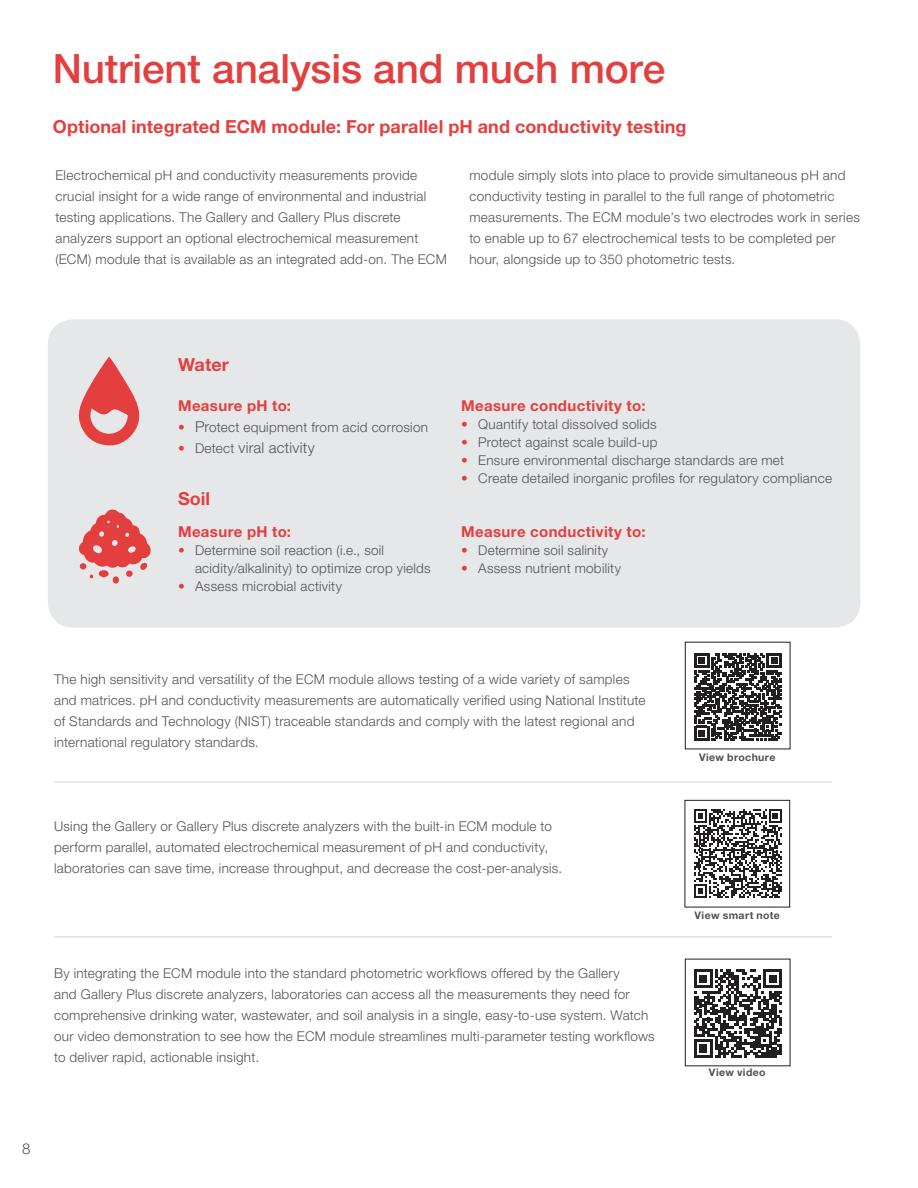
<style>
.page{position:relative;width:918px;height:1188px;background:#fff}
.page>*{position:absolute;margin:0;border:0;box-sizing:border-box;transform-origin:0 0}
.Headline{font:500 40.5px "Helvetica Neue LT Std";letter-spacing:-.005em;color:#e43f3f}
.Subhead_Main{font:700 18px "Helvetica Neue LT Std";letter-spacing:.005em;color:#e43f3f}
.Body_Copy{font:700 15px "Helvetica Neue LT Std";letter-spacing:.025em;color:#e43f3f}
.t1{font:300 15px "Helvetica Neue LT Std";letter-spacing:.015em;color:#4f5256}
.Body_Copy-2{font:300 13.5px/21px "Helvetica Neue LT Std";letter-spacing:.02em;color:#4f5256}
.Body_Copy-3{font:700 10.5px "Helvetica Neue LT Std";letter-spacing:.04em;color:#4f5256}
.s1{color:#e43f3f}
.s2{font-size:15px}
.s3{font-size:13.5px;color:#e43f3f}
.s4{font-size:13.5px}
</style>
<div class="page">
<div style="left:48px;top:319px;width:812px;height:309px;background:#e6e7e9;border-radius:26px"></div>
<div style="left:685px;top:800px;width:105px;height:107px;border:1px solid #231f20"></div>
<hr style="left:54px;top:781px;width:778px;height:2px;background:#89898c">
<hr style="left:54px;top:936px;width:778px;height:2px;background:#89898c">
<div style="left:113px;top:576px;width:6px;height:8px;background:#e43f3f;border-radius:50%"></div>
<svg style="left:79px;top:509px;width:72px;height:69px"></svg>
<svg style="left:78px;top:357px;width:62px;height:89px"></svg>
<svg style="left:694px;top:653px;width:88px;height:88px"></svg>
<svg style="left:694px;top:809px;width:88px;height:89px"></svg>
<svg style="left:694px;top:970px;width:88px;height:88px"></svg>
<p class="Headline" style="left:53px;top:44px;width:614px">Nutrient analysis and much more</p>
<p class="Subhead_Main" style="left:53px;top:115px;width:635px">Optional integrated ECM module: For parallel pH and conductivity testing</p>
<p class="Body_Copy-2" style="left:55px;top:164px;width:393px">Electrochemical pH and conductivity measurements provide crucial insight for a wide range of environmental and industrial testing applications. The Gallery and Gallery Plus discrete analyzers support an optional electrochemical measurement (ECM) module that is available as an integrated add-on. The ECM</p>
<p class="Body_Copy-2" style="left:469px;top:164px;width:392px">module simply slots into place to provide simultaneous pH and conductivity testing in parallel to the full range of photometric measurements. The ECM module’s two electrodes work in series to enable up to 67 electrochemical tests to be completed per hour, alongside up to 350 photometric tests.</p>
<p class="Subhead_Main" style="left:178px;top:353px;width:52px">Water</p>
<p class="Body_Copy" style="left:178px;top:396px;width:115px">Measure pH to:</p>
<p class="Body_Copy-2" style="left:178px;top:416px;width:252px"><span class="s1">•</span> <span class="s2">Pr</span>otect equipment from acid corrosion</p>
<p class="t1" style="left:178px;top:438px;width:138px"><span class="s3">•</span> <span class="s4">Detect</span> viral activity</p>
<p class="Subhead_Main" style="left:178px;top:488px;width:34px">Soil</p>
<p class="Body_Copy" style="left:178px;top:522px;width:115px">Measure pH to:</p>
<p class="Body_Copy-2" style="left:195px;top:541px;width:237px;line-height:18px;text-indent:-17px"><span class="s1">•</span> Determine soil reaction (i.e., soil acidity/alkalinity) to optimize crop yields</p>
<p class="Body_Copy-2" style="left:178px;top:575px;width:165px"><span class="s1">•</span> Assess microbial activity</p>
<p class="Body_Copy" style="left:461px;top:396px;width:186px">Measure conductivity to:</p>
<p class="Body_Copy-2" style="left:461px;top:413px;width:197px"><span class="s1">•</span> Quantify total dissolved solids</p>
<p class="Body_Copy-2" style="left:461px;top:431px;width:198px"><span class="s1">•</span> Protect against scale build-up</p>
<p class="Body_Copy-2" style="left:461px;top:449px;width:324px"><span class="s1">•</span> Ensure environmental discharge standards are met</p>
<p class="Body_Copy-2" style="left:461px;top:467px;width:372px"><span class="s1">•</span> Create detailed inorganic profiles for regulatory compliance</p>
<p class="Body_Copy" style="left:461px;top:522px;width:186px">Measure conductivity to:</p>
<p class="Body_Copy-2" style="left:461px;top:539px;width:148px"><span class="s1">•</span> Determine soil salinity</p>
<p class="Body_Copy-2" style="left:461px;top:557px;width:161px"><span class="s1">•</span> Assess nutrient mobility</p>
<p class="Body_Copy-2" style="left:54px;top:668px;width:593px">The high sensitivity and versatility of the ECM module allows testing of a wide variety of samples and matrices. pH and conductivity measurements are automatically verified using National Institute of Standards and Technology (NIST) traceable standards and comply with the latest regional and international regulatory standards.</p>
<p class="Body_Copy-2" style="left:54px;top:815px;width:510px">Using the Gallery or Gallery Plus discrete analyzers with the built-in ECM module to perform parallel, automated electrochemical measurement of pH and conductivity, laboratories can save time, increase throughput, and decrease the cost-per-analysis.</p>
<p class="Body_Copy-2" style="left:54px;top:962px;width:602px">By integrating the ECM module into the standard photometric workflows offered by the Gallery<br>and Gallery Plus discrete analyzers, laboratories can access all the measurements they need for comprehensive drinking water, wastewater, and soil analysis in a single, easy-to-use system. Watch our video demonstration to see how the ECM module streamlines multi-parameter testing workflows to deliver rapid, actionable insight.</p>
<p class="t1" style="left:22px;top:1139px;width:10px">8</p>
<p class="Body_Copy-3" style="left:699px;top:751px;width:78px">View brochure</p>
<p class="Body_Copy-3" style="left:695px;top:909px;width:87px">View smart note</p>
<p class="Body_Copy-3" style="left:709px;top:1066px;width:58px">View video</p>
</div>
